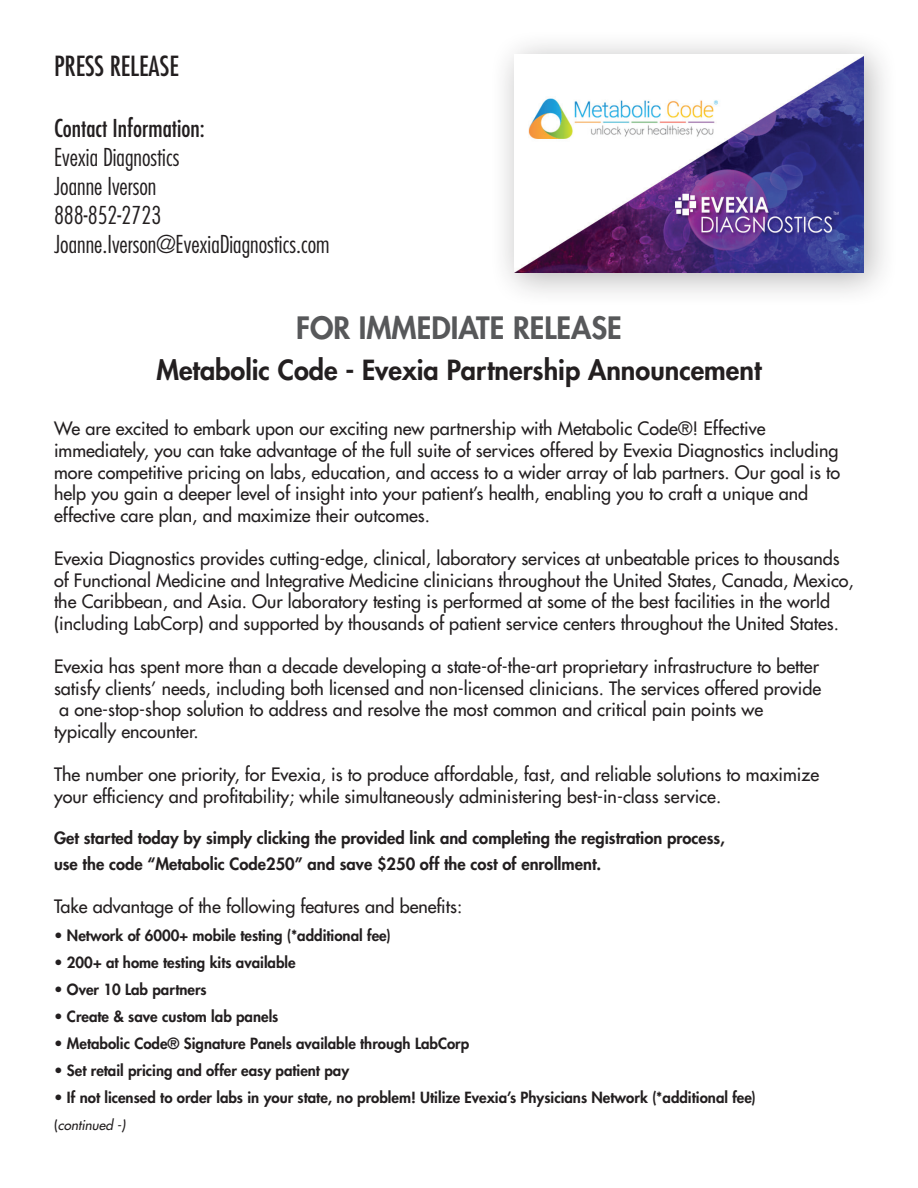
<style>
.page{position:relative;width:918px;height:1188px;background:#fff}
.page>*{position:absolute;margin:0;border:0;box-sizing:border-box;transform-origin:0 0}
.t1{font:800 30px "Futura";color:#57585a}
.t2{font:800 27px "Futura";color:#231f20}
.t3{font:condensed 27px "Futura";color:#231f20}
.t4{font:300 condensed 24px/28.8px "Futura";color:#231f20}
.t5{font:condensed 24px "Futura";color:#231f20}
.t6{font:18px/21.6px "Futura";color:#231f20}
.t7{font:800 16.5px/25.5px "Futura";color:#231f20}
.t8{font:800 15px "Futura";color:#231f20}
.t9{font:italic 13.5px "Futura";color:#231f20}
.s1{font-style:normal}
</style>
<div class="page">
<div style="left:489px;top:29px;width:410px;height:279px;background:#231f20;opacity:.33"></div>
<img style="left:514px;top:54px;width:350px;height:219px">
<h2 class="t3" style="left:54px;top:49px;width:126px">PRESS RELEASE</h2>
<h3 class="t5" style="left:54px;top:113px;width:152px">Contact Information:</h3>
<h3 class="t4" style="left:54px;top:143px;width:277px">Evexia Diagnostics<br>Joanne Iverson<br>888-852-2723<br>Joanne.Iverson@EvexiaDiagnostics.com</h3>
<h1 class="t1" style="left:296px;top:308px;width:327px">FOR IMMEDIATE RELEASE</h1>
<h2 class="t2" style="left:157px;top:352px;width:606px">Metabolic Code - Evexia Partnership Announcement</h2>
<p class="t6" style="left:54px;top:418px;width:788px">We are excited to embark upon our exciting new partnership with Metabolic Code®! Effective immediately, you can take advantage of the full suite of services offered by Evexia Diagnostics including more competitive pricing on labs, education, and access to a wider array of lab partners. Our goal is to help you gain a deeper level of insight into your patient’s health, enabling you to craft a unique and effective care plan, and maximize their outcomes.</p>
<p class="t6" style="left:54px;top:547px;width:801px">Evexia Diagnostics provides cutting-edge, clinical, laboratory services at unbeatable prices to thousands of Functional Medicine and Integrative Medicine clinicians throughout the United States, Canada, Mexico, the Caribbean, and Asia. Our laboratory testing is performed at some of the best facilities in the world (including LabCorp) and supported by thousands of patient service centers throughout the United States.</p>
<p class="t6" style="left:54px;top:655px;width:769px">Evexia has spent more than a decade developing a state-of-the-art proprietary infrastructure to better satisfy clients’ needs, including both licensed and non-licensed clinicians. The services offered provide a one-stop-shop solution to address and resolve the most common and critical pain points we typically encounter.</p>
<p class="t6" style="left:54px;top:763px;width:767px">The number one priority, for Evexia, is to produce affordable, fast, and reliable solutions to maximize your efficiency and profitability; while simultaneously administering best-in-class service.</p>
<p class="t7" style="left:54px;top:825px;width:673px">Get started today by simply clicking the provided link and completing the registration process, use the code “Metabolic Code250” and save $250 off the cost of enrollment.</p>
<p class="t6" style="left:54px;top:895px;width:410px">Take advantage of the following features and benefits:</p>
<p class="t8" style="left:54px;top:926px;width:338px">• Network of 6000+ mobile testing (*additional fee)</p>
<p class="t8" style="left:54px;top:953px;width:243px">• 200+ at home testing kits available</p>
<p class="t8" style="left:54px;top:980px;width:154px">• Over 10 Lab partners</p>
<p class="t8" style="left:54px;top:1007px;width:226px">• Create &amp; save custom lab panels</p>
<p class="t8" style="left:54px;top:1034px;width:417px">• Metabolic Code® Signature Panels available through LabCorp</p>
<p class="t8" style="left:54px;top:1061px;width:297px">• Set retail pricing and offer easy patient pay</p>
<p class="t8" style="left:54px;top:1088px;width:704px">• If not licensed to order labs in your state, no problem! Utilize Evexia’s Physicians Network (*additional fee)</p>
<p class="t9" style="left:54px;top:1116px;width:73px"><span class="s1">(</span>continued -)</p>
</div>
